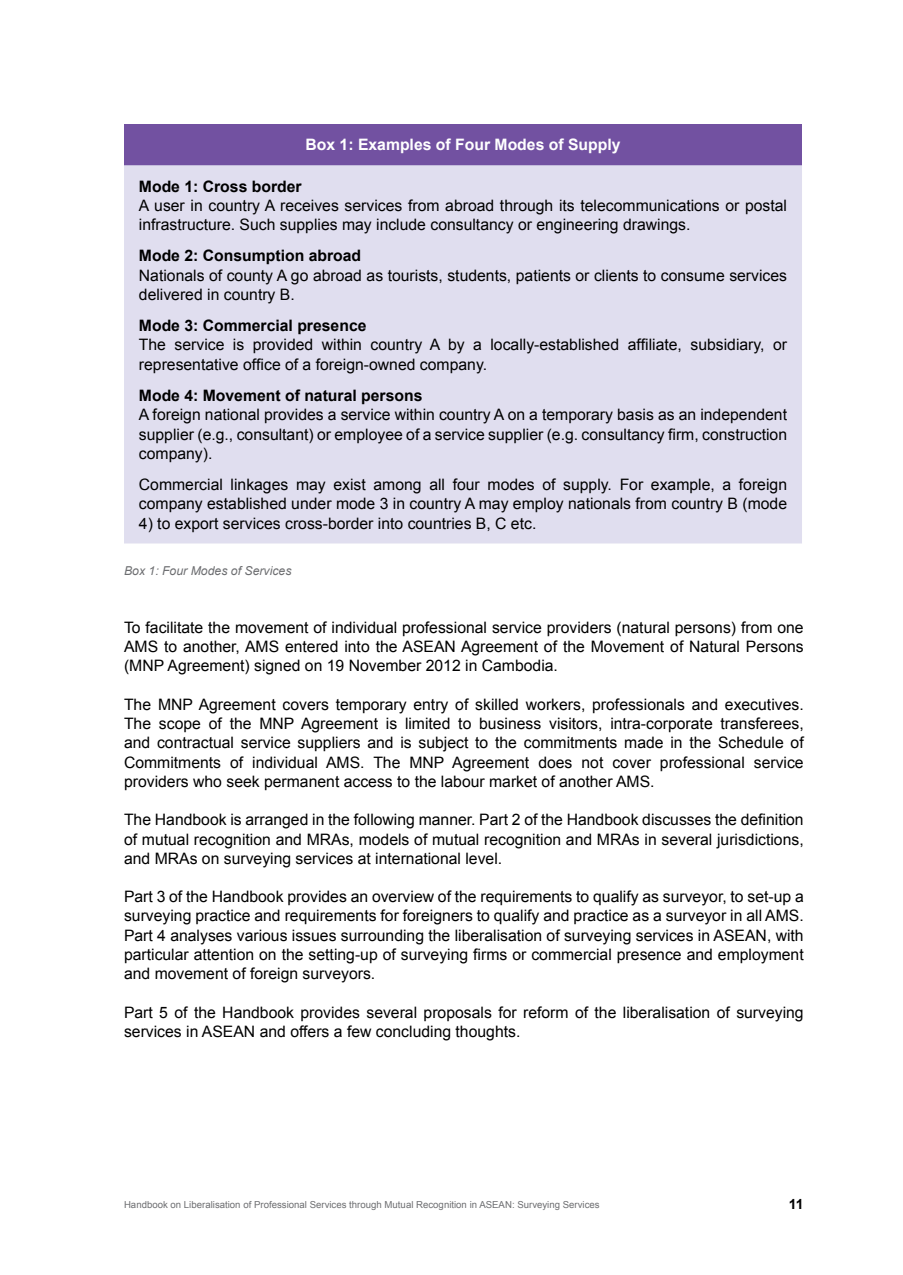
<style>
.page{position:relative;width:903px;height:1275px;background:#fff}
.page>*{position:absolute;margin:0;border:0;box-sizing:border-box;transform-origin:0 0}
.t1{font:15.75px/19.2px "Arial";color:#000}
.t2{font:700 15.75px "Arial";color:#000}
.t3{font:700 15.75px "Arial";color:#fff}
.t4{font:700 14px "Arial";color:#000}
.t5{font:italic 12.25px "Arial";color:#6d6e71}
.t6{font:9.62px "Arial";color:#6d6e71}
</style>
<div class="page">
<div style="left:124px;top:124px;width:678px;height:41px;background:#7251a1"></div>
<div style="left:124px;top:165px;width:678px;height:378px;background:#e0deef"></div>
<p class="t3" style="left:305px;top:134px;width:317px">Box 1: Examples of Four Modes of Supply</p>
<p class="t2" style="left:139px;top:176px;width:164px">Mode 1: Cross border</p>
<p class="t1" style="left:139px;top:196px;width:650px">A user in country A receives services from abroad through its telecommunications or postal infrastructure. Such supplies may include consultancy or engineering drawings.</p>
<p class="t2" style="left:139px;top:245px;width:224px">Mode 2: Consumption abroad</p>
<p class="t1" style="left:139px;top:266px;width:650px">Nationals of county A go abroad as tourists, students, patients or clients to consume services delivered in country B.</p>
<p class="t2" style="left:139px;top:315px;width:229px">Mode 3: Commercial presence</p>
<p class="t1" style="left:139px;top:335px;width:650px">The service is provided within country A by a locally-established affiliate, subsidiary, or representative office of a foreign-owned company.</p>
<p class="t2" style="left:139px;top:385px;width:285px">Mode 4: Movement of natural persons</p>
<p class="t1" style="left:139px;top:405px;width:650px;text-align:justify">A foreign national provides a service within country A on a temporary basis as an independent supplier (e.g., consultant) or employee of a service supplier (e.g. consultancy firm, construction company).</p>
<p class="t1" style="left:139px;top:475px;width:650px">Commercial linkages may exist among all four modes of supply. For example, a foreign company established under mode 3 in country A may employ nationals from country B (mode</p>
<p class="t1" style="left:139px;top:514px;width:399px">4) to export services cross-border into countries B, C etc.</p>
<p class="t5" style="left:124px;top:563px;width:169px">Box 1: Four Modes of Services</p>
<p class="t1" style="left:124px;top:618px;width:681px;text-align:justify">To facilitate the movement of individual professional service providers (natural persons) from one AMS to another, AMS entered into the ASEAN Agreement of the Movement of Natural Persons (MNP Agreement) signed on 19 November 2012 in Cambodia.</p>
<p class="t1" style="left:124px;top:695px;width:681px;text-align:justify">The MNP Agreement covers temporary entry of skilled workers, professionals and executives.<br>The scope of the MNP Agreement is limited to business visitors, intra-corporate transferees, and contractual service suppliers and is subject to the commitments made in the Schedule of Commitments of individual AMS. The MNP Agreement does not cover professional service providers who seek permanent access to the labour market of another AMS.</p>
<p class="t1" style="left:124px;top:810px;width:681px;text-align:justify">The Handbook is arranged in the following manner. Part 2 of the Handbook discusses the definition of mutual recognition and MRAs, models of mutual recognition and MRAs in several jurisdictions, and MRAs on surveying services at international level.</p>
<p class="t1" style="left:124px;top:887px;width:681px;text-align:justify">Part 3 of the Handbook provides an overview of the requirements to qualify as surveyor, to set-up a surveying practice and requirements for foreigners to qualify and practice as a surveyor in all AMS.<br>Part 4 analyses various issues surrounding the liberalisation of surveying services in ASEAN, with particular attention on the setting-up of surveying firms or commercial presence and employment and movement of foreign surveyors.</p>
<p class="t1" style="left:124px;top:1003px;width:681px">Part 5 of the Handbook provides several proposals for reform of the liberalisation of surveying services in ASEAN and offers a few concluding thoughts.</p>
<p class="t6" style="left:124px;top:1198px;width:477px">Handbook on Liberalisation of Professional Services through Mutual Recognition in ASEAN: Surveying Services</p>
<p class="t4" style="left:789px;top:1195px;width:16px">11</p>
</div>
